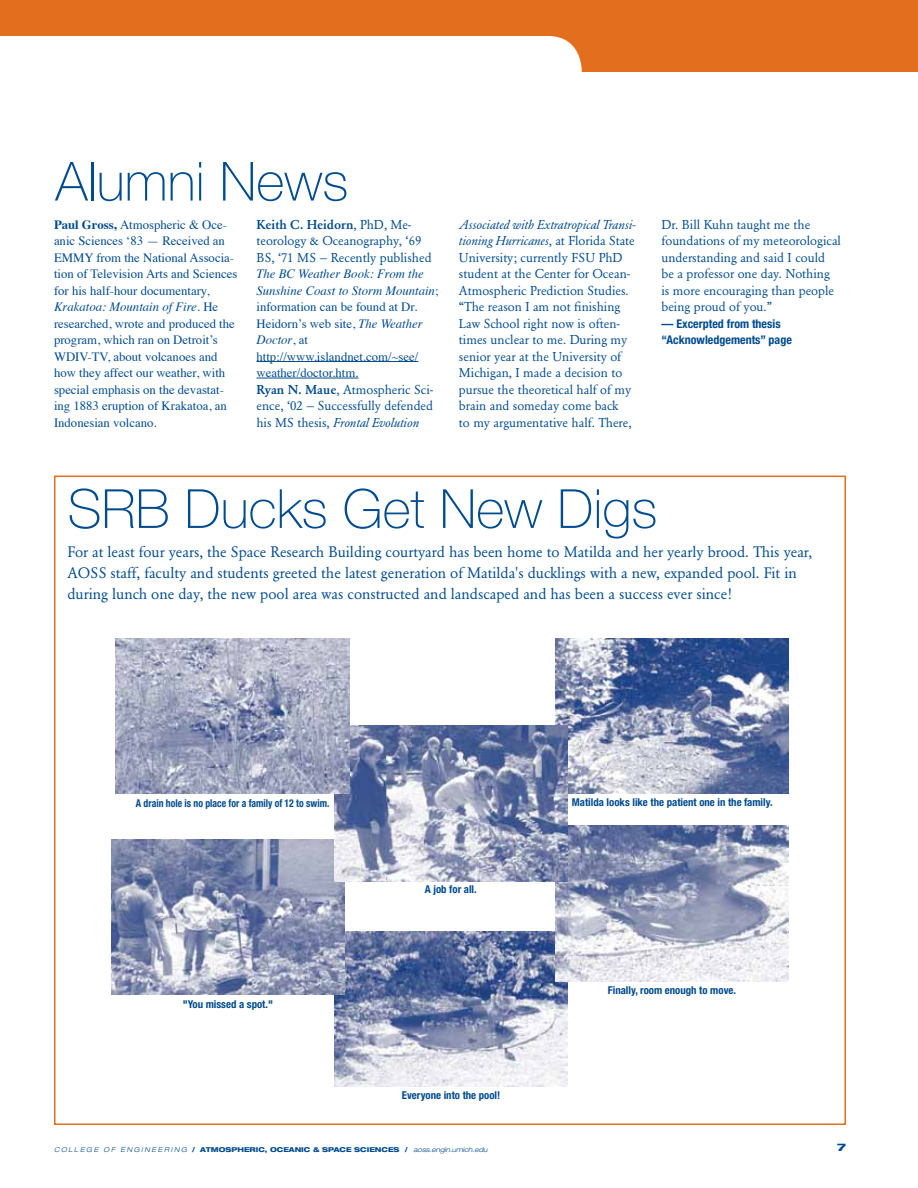
<style>
.page{position:relative;width:918px;height:1188px;background:#fff}
.page>*{position:absolute;margin:0;border:0;box-sizing:border-box;transform-origin:0 0}
.t1{font:100 54px "Helvetica Neue LT Std";color:#004b8d}
.t2{font:15px/21px "Garamond BE";color:#004b8d}
.t3{font:12.75px/16.5px "Garamond BE";color:#004b8d}
.t4{font:12.75px/16.5px "Times";color:#004b8d}
.t5{font:700 condensed 12px/16.5px "Helvetica Neue LT Std";color:#004b8d}
.t6{font:700 condensed 10.8px "Helvetica Neue LT Std";color:#004b8d}
.t7{font:700 condensed 10.8px "Helvetica Neue LT Std";color:#004b8d;scale:.9 1}
.t8{font:800 expanded 10.5px "Helvetica Neue LT Std";color:#004b8d}
.t9{font:italic 300 expanded 6.75px "Helvetica Neue LT Std";color:#004b8d}
.t10{font:italic 300 expanded 6.75px "Helvetica Neue LT Std";letter-spacing:.25em;color:#004b8d}
.t11{font:800 expanded 6.75px "Helvetica Neue LT Std";color:#004b8d}
.s1{font-weight:700}
.s2{font-style:italic}
.s3{font-weight:500}
.s4{font-weight:800;font-style:normal}
</style>
<div class="page">
<div style="left:0;top:0;width:918px;height:72px;background:#e36f1e"></div>
<div style="left:0;top:36px;width:216px;height:72px;background:#fff"></div>
<div style="left:108px;top:36px;width:474px;height:72px;background:#fff;border-radius:34px"></div>
<img style="left:555px;top:638px;width:234px;height:156px">
<img style="left:335px;top:931px;width:233px;height:156px">
<img style="left:111px;top:839px;width:234px;height:156px">
<img style="left:555px;top:826px;width:233px;height:155px">
<img style="left:334px;top:726px;width:233px;height:155px">
<img style="left:116px;top:638px;width:233px;height:156px">
<hr style="left:256px;top:361px;width:162px;height:1px;background:#004b8d">
<hr style="left:256px;top:378px;width:102px;height:1px;background:#004b8d">
<h1 class="t1" style="left:56px;top:150px;width:294px">Alumni News</h1>
<p class="t4" style="left:54px;top:215px;width:185px"><span class="s1">Paul Gross,</span> Atmospheric &amp; Oce&shy;anic Sciences ‘83 — Received an<br>EMMY from the National Associa&shy;tion of Television Arts and Sciences for his half-hour documentary,<br><span class="s2">Krakatoa: Mountain of Fire</span>. He researched, wrote and produced the program, which ran on Detroit’s<br>WDIV-TV, about volcanoes and how they affect our weather, with special emphasis on the devastat&shy;ing 1883 eruption of Krakatoa, an<br>Indonesian volcano.</p>
<p class="t3" style="left:256px;top:216px;width:177px"><span class="s3">Keith C. Heidorn</span>, PhD, Me&shy;teorology &amp; Oceanography, ‘69<br>BS, ‘71 MS — Recently published</p>
<p class="t4" style="left:256px;top:264px;width:184px"><span class="s2">The BC Weather Book: From the<br>Sunshine Coast to Storm Mountain</span>; information can be found at Dr.<br>Heidorn’s web site, <span class="s2">The Weather<br>Doctor</span>, at http://www.islandnet.com/~see/ weather/doctor.htm.</p>
<p class="t3" style="left:256px;top:381px;width:178px;text-align:justify"><span class="s3">Ryan N. Maue</span>, Atmospheric Sci&shy;ence, ‘02 — Successfully defended his MS thesis, <span class="s2">Frontal Evolution</span></p>
<p class="t3" style="left:459px;top:216px;width:178px"><span class="s2">Associated with Extratropical Transi&shy;tioning Hurricanes</span>, at Florida State<br>University; currently FSU PhD student at the Center for Ocean-<br>Atmospheric Prediction Studies. “The reason I am not finishing<br>Law School right now is often&shy;times unclear to me. During my senior year at the University of<br>Michigan, I made a decision to pursue the theoretical half of my brain and someday come back<br>to my argumentative half. There,</p>
<p class="t3" style="left:661px;top:216px;width:181px">Dr. Bill Kuhn taught me the foundations of my meteorological understanding and said I could<br>be a professor one day. Nothing<br>is more encouraging than people being proud of you.”</p>
<p class="t5" style="left:662px;top:315px;width:132px">— Excerpted from thesis “Acknowledgements” page</p>
<h1 class="t1" style="left:68px;top:478px;width:591px">SRB Ducks Get New Digs</h1>
<p class="t2" style="left:68px;top:542px;width:746px">For at least four years, the Space Research Building courtyard has been home to Matilda and her yearly brood. This year,<br>AOSS staff, faculty and students greeted the latest generation of Matilda's ducklings with a new, expanded pool. Fit in during lunch one day, the new pool area was constructed and landscaped and has been a success ever since!</p>
<p class="t7" style="left:136px;top:796px;width:217px">A drain hole is no place for a family of 12 to swim.</p>
<p class="t6" style="left:183px;top:997px;width:92px">"You missed a spot."</p>
<p class="t6" style="left:425px;top:883px;width:53px">A job for all.</p>
<p class="t6" style="left:402px;top:1089px;width:100px">Everyone into the pool!</p>
<p class="t6" style="left:572px;top:796px;width:202px">Matilda looks like the patient one in the family.</p>
<p class="t6" style="left:608px;top:984px;width:130px">Finally, room enough to move.</p>
<p class="t10" style="left:54px;top:1145px;width:154px">college of engineering <span class="s4">/ ATMO</span></p>
<p class="t11" style="left:225px;top:1145px;width:110px">SPH ERIC, OCEANIC &amp; SPAC</p>
<p class="t9" style="left:346px;top:1145px;width:143px"><span class="s4">E SCIENCES /</span> aoss.engin.umich.edu</p>
<p class="t8" style="left:837px;top:1141px;width:10px">7</p>
</div>
